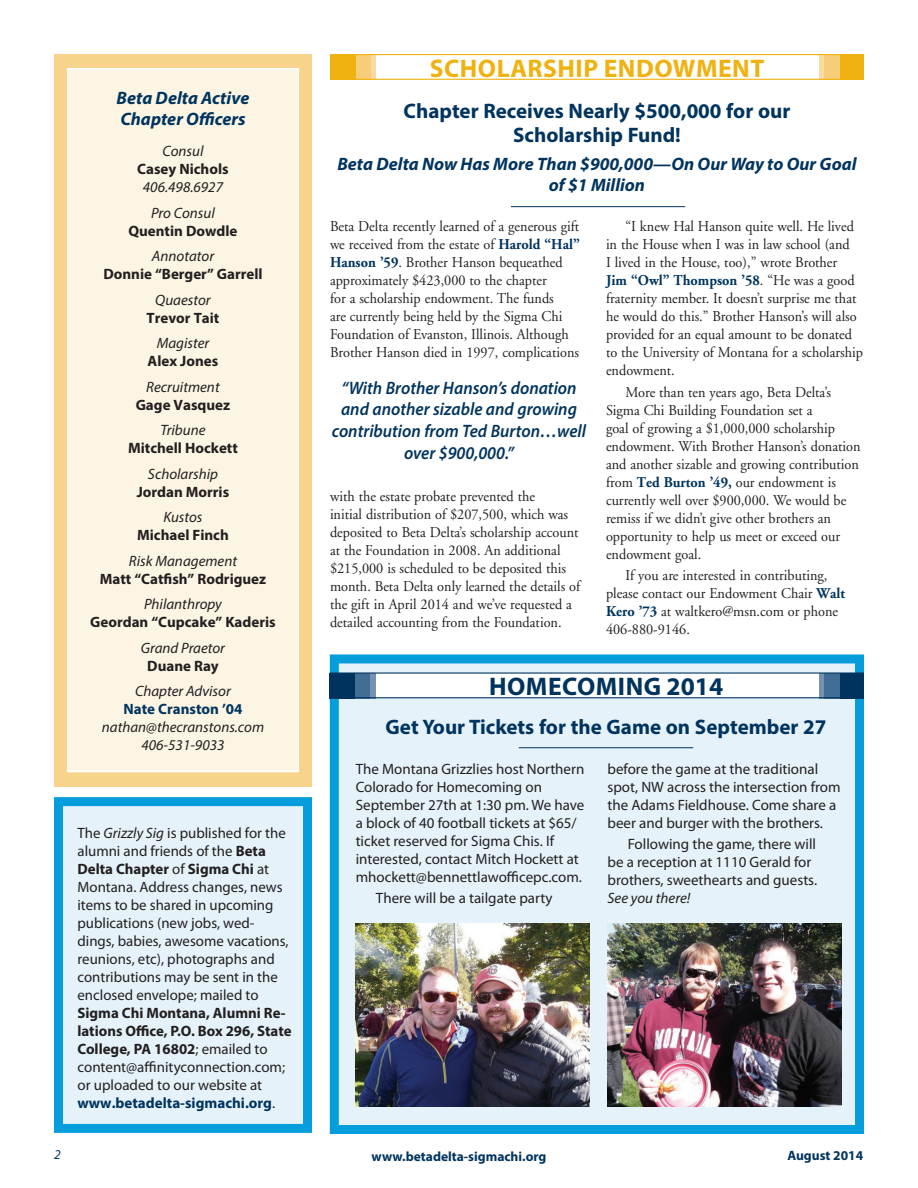
<style>
.page{position:relative;width:918px;height:1188px;background:#fff}
.page>*{position:absolute;margin:0;border:0;box-sizing:border-box;transform-origin:0 0}
._1_Heading_-_Seconda{font:700 25.5px "Myriad Pro";letter-spacing:.02em;color:#efb211}
._1_Heading_-_Primary{font:700 25.5px "Myriad Pro";letter-spacing:.02em;color:#00345e}
._2_Headline{font:700 21px/24px "Myriad Pro";color:#00345e;text-align:center}
._4_Pull_Quote{font:italic 600 18px/21.6px "Myriad Pro";color:#00345e;text-align:center;scale:.95 1}
._2_Subhead{font:italic 700 18px/21px "Myriad Pro";color:#00345e;text-align:center}
._3_Frat_News_Body{font:15px/18px "Adobe Garamond";color:#231f20;scale:.95 1}
._7_List{font:15px/18px "Myriad Pro";color:#231f20}
._7_List-2{font:700 15px/18px "Myriad Pro";color:#231f20;text-align:center}
._7_List-3{font:italic 15px/18px "Myriad Pro";color:#231f20;text-align:center}
._7_List-4{font:700 15px "Myriad Pro";color:#00345e}
.t1{font:700 13.5px "Myriad Pro";color:#00345e}
.t2{font:italic 13.5px "Myriad Pro";color:#00345e}
.s1{font-weight:400;font-style:italic}
.s2{font-style:italic}
.s3{font-weight:700}
.s4{font-weight:700;color:#00345e}
</style>
<div class="page">
<div style="left:352px;top:54px;width:24px;height:26px;background:#f9dba1"></div>
<div style="left:347px;top:54px;width:24px;height:26px;background:#f6cd78"></div>
<div style="left:330px;top:54px;width:25px;height:26px;background:#efb211"></div>
<svg style="left:819px;top:56px;width:6px;height:22px"></svg>
<div style="left:825px;top:54px;width:23px;height:26px;background:#f6cd78"></div>
<div style="left:840px;top:54px;width:24px;height:26px;background:#efb211"></div>
<div style="left:330px;top:54px;width:534px;height:26px;border:1px solid #efb211"></div>
<hr style="left:511px;top:206px;width:174px;height:1px;background:#00345e">
<div style="left:54px;top:797px;width:258px;height:336px;background:#e6f2fa;border:9px solid #069ddc"></div>
<div style="left:54px;top:54px;width:258px;height:732px;background:#f7d38c"></div>
<div style="left:67px;top:68px;width:232px;height:704px;background:#fcf5e4;border:2px solid #fff"></div>
<div style="left:330px;top:654px;width:534px;height:480px;background:#e6f2fa;border:9px solid #069ddc"></div>
<hr style="left:519px;top:747px;width:174px;height:1px;background:#00345e">
<div style="left:336px;top:673px;width:525px;height:25px;background:#fff"></div>
<div style="left:352px;top:673px;width:23px;height:25px;background:#7493b3"></div>
<div style="left:347px;top:673px;width:23px;height:25px;background:#426e95"></div>
<div style="left:330px;top:673px;width:25px;height:25px;background:#00345e"></div>
<svg style="left:819px;top:674px;width:6px;height:22px"></svg>
<div style="left:825px;top:673px;width:23px;height:25px;background:#426e95"></div>
<div style="left:840px;top:673px;width:24px;height:25px;background:#00345e"></div>
<div style="left:330px;top:672px;width:534px;height:26px;border:1px solid #00345e"></div>
<img style="left:356px;top:923px;width:234px;height:184px">
<img style="left:608px;top:923px;width:233px;height:184px">
<p class="_2_Subhead" style="left:117px;top:87px;width:134px;text-align:left">Beta Delta Active<br>Chapter Officers</p>
<p class="_7_List-3" style="left:163px;top:142px;width:42px">Consul</p>
<p class="_7_List-2" style="left:137px;top:160px;width:93px">Casey Nichols<br><span class="s1">406.498.6927</span></p>
<p class="_7_List-2" style="left:128px;top:203px;width:111px"><span class="s1">Pro Consul<br></span>Quentin Dowdle</p>
<p class="_7_List-3" style="left:152px;top:247px;width:64px">Annotator</p>
<p class="_7_List-2" style="left:103px;top:265px;width:161px">Donnie “Berger” Garrell</p>
<p class="_7_List-3" style="left:155px;top:290px;width:57px">Quaestor</p>
<p class="_7_List-2" style="left:147px;top:308px;width:74px">Trevor Tait</p>
<p class="_7_List-3" style="left:157px;top:334px;width:54px">Magister</p>
<p class="_7_List-2" style="left:148px;top:352px;width:72px">Alex Jones</p>
<p class="_7_List-3" style="left:146px;top:377px;width:75px">Recruitment</p>
<p class="_7_List-2" style="left:136px;top:395px;width:96px">Gage Vasquez</p>
<p class="_7_List-3" style="left:160px;top:421px;width:47px">Tribune</p>
<p class="_7_List-2" style="left:128px;top:439px;width:111px">Mitchell Hockett</p>
<p class="_7_List-3" style="left:148px;top:464px;width:72px">Scholarship</p>
<p class="_7_List-2" style="left:137px;top:482px;width:94px">Jordan Morris</p>
<p class="_7_List-3" style="left:163px;top:508px;width:41px">Kustos</p>
<p class="_7_List-2" style="left:137px;top:526px;width:93px">Michael Finch</p>
<p class="_7_List-3" style="left:129px;top:551px;width:110px">Risk Management</p>
<p class="_7_List-2" style="left:100px;top:569px;width:168px">Matt “Catfish” Rodriguez</p>
<p class="_7_List-3" style="left:144px;top:595px;width:79px">Philanthropy</p>
<p class="_7_List-2" style="left:90px;top:613px;width:187px">Geordan “Cupcake” Kaderis</p>
<p class="_7_List-3" style="left:141px;top:638px;width:86px">Grand Praetor</p>
<p class="_7_List-2" style="left:147px;top:656px;width:73px">Duane Ray</p>
<p class="_7_List-3" style="left:135px;top:682px;width:97px">Chapter Advisor</p>
<p class="_7_List-4" style="left:123px;top:699px;width:121px">Nate Cranston ’04</p>
<p class="_7_List-3" style="left:102px;top:718px;width:164px">nathan@thecranstons.com<br>406-531-9033</p>
<p class="_7_List" style="left:78px;top:823px;width:216px">The <span class="s2">Grizzly Sig</span> is published for the alumni and friends of the <span class="s3">Beta<br>Delta Chapter</span> of <span class="s3">Sigma Chi</span> at<br>Montana. Address changes, news items to be shared in upcoming publications (new jobs, wed‑ dings, babies, awesome vacations, reunions, etc), photographs and contributions may be sent in the enclosed envelope; mailed to<br><span class="s3">Sigma Chi Montana, Alumni Re&shy;lations Office, P.O. Box 296, State<br>College, PA 16802</span>; emailed to content@affinityconnection.com; or uploaded to our website at <span class="s4">www.betadelta-sigmachi.org</span>.</p>
<p class="_1_Heading_-_Seconda" style="left:430px;top:51px;width:336px">SCHOLARSHIP ENDOWMENT</p>
<p class="_2_Headline" style="left:404px;top:98px;width:388px">Chapter Receives Nearly $500,000 for our<br>Scholarship Fund!</p>
<p class="_2_Subhead" style="left:337px;top:153px;width:521px">Beta Delta Now Has More Than $900,000—On Our Way to Our Goal of $1 Million</p>
<p class="_3_Frat_News_Body" style="left:330px;top:218px;width:264px">Beta Delta recently learned of a generous gift we received from the estate of <span class="s4">Harold “Hal” Hanson ’59</span>. Brother Hanson bequeathed approximately $423,000 to the chapter<br>for a scholarship endowment. The funds<br>are currently being held by the Sigma Chi Foundation of Evanston, Illinois. Although Brother Hanson died in 1997, complications</p>
<p class="_4_Pull_Quote" style="left:332px;top:377px;width:269px">“With Brother Hanson’s donation and another sizable and growing contribution from Ted Burton…well over $900,000.”</p>
<p class="_3_Frat_News_Body" style="left:330px;top:488px;width:265px">with the estate probate prevented the<br>initial distribution of $207,500, which was deposited to Beta Delta’s scholarship account at the Foundation in 2008. An additional $215,000 is scheduled to be deposited this month. Beta Delta only learned the details of the gift in April 2014 and we’ve requested a detailed accounting from the Foundation.</p>
<p class="_3_Frat_News_Body" style="left:606px;top:218px;width:272px;text-indent:19px">“I knew Hal Hanson quite well. He lived in the House when I was in law school (and<br>I lived in the House, too),” wrote Brother<br><span class="s4">Jim “Owl” Thompson ’58</span>. “He was a good fraternity member. It doesn’t surprise me that he would do this.” Brother Hanson’s will also provided for an equal amount to be donated to the University of Montana for a scholarship endowment.</p>
<p class="_3_Frat_News_Body" style="left:606px;top:383px;width:270px;text-indent:19px">More than ten years ago, Beta Delta’s Sigma Chi Building Foundation set a<br>goal of growing a $1,000,000 scholarship endowment. With Brother Hanson’s donation and another sizable and growing contribution from <span class="s4">Ted Burton ’49,</span> our endowment is currently well over $900,000. We would be remiss if we didn’t give other brothers an opportunity to help us meet or exceed our endowment goal.</p>
<p class="_3_Frat_News_Body" style="left:606px;top:566px;width:253px;text-indent:19px">If you are interested in contributing, please contact our Endowment Chair <span class="s4">Walt Kero ’73</span> at waltkero@msn.com or phone 406‑880‑9146.</p>
<p class="_1_Heading_-_Primary" style="left:489px;top:670px;width:236px">HOMECOMING 2014</p>
<p class="_2_Headline" style="left:385px;top:714px;width:443px">Get Your Tickets for the Game on September 27</p>
<p class="_7_List" style="left:356px;top:759px;width:230px">The Montana Grizzlies host Northern Colorado for Homecoming on September 27th at 1:30 pm. We have a block of 40 football tickets at $65/ ticket reserved for Sigma Chis. If interested, contact Mitch Hockett at mhockett@bennettlawofficepc.com.</p>
<p class="_7_List" style="left:376px;top:889px;width:178px">There will be a tailgate party</p>
<p class="_7_List" style="left:608px;top:759px;width:235px">before the game at the traditional spot, NW across the intersection from the Adams Fieldhouse. Come share a beer and burger with the brothers.</p>
<p class="_7_List" style="left:608px;top:835px;width:211px;text-indent:20px">Following the game, there will be a reception at 1110 Gerald for brothers, sweethearts and guests.<br><span class="s2">See you there!</span></p>
<p class="t2" style="left:54px;top:1146px;width:8px">2</p>
<p class="t1" style="left:372px;top:1147px;width:176px">www.betadelta-sigmachi.org</p>
<p class="t1" style="left:787px;top:1147px;width:77px">August 2014</p>
</div>
